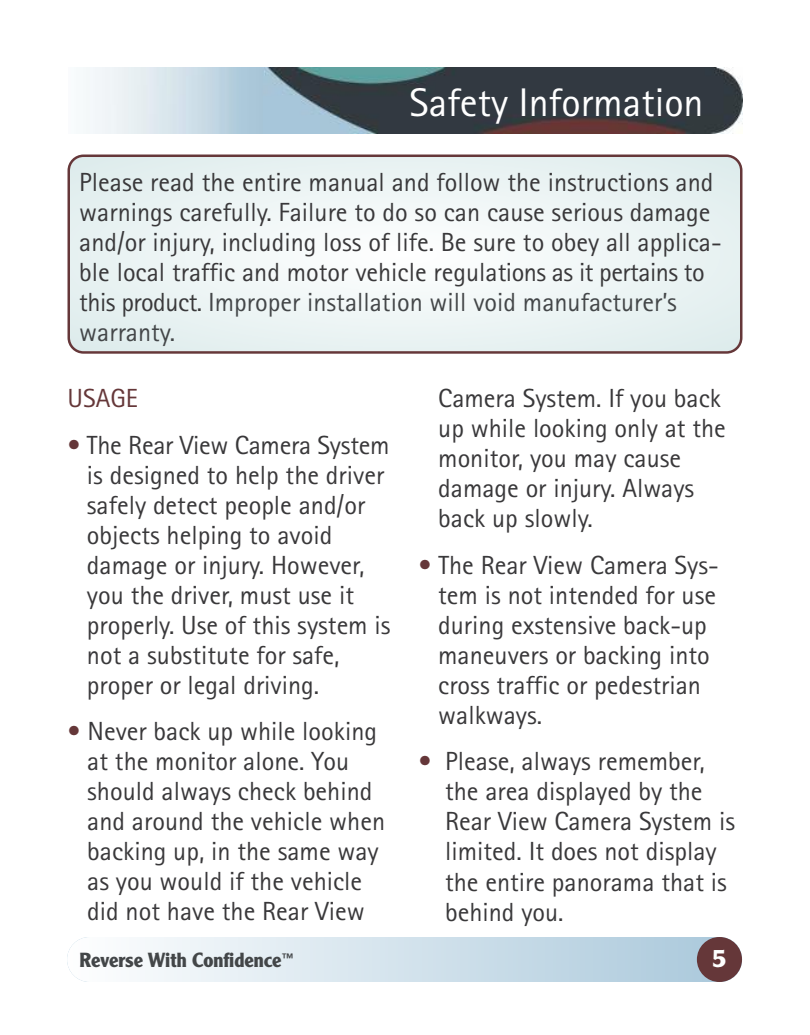
<style>
.page{position:relative;width:810px;height:1035px;background:#fff}
.page>*{position:absolute;margin:0;border:0;box-sizing:border-box;transform-origin:0 0}
.t1{font:40px "Agfa Rotis Sans Serif";color:#fff}
.t2{font:26.25px/30px "Agfa Rotis Sans Serif";color:#39383a}
.t3{font:26.25px "Agfa Rotis Sans Serif";color:#653739}
.t4{font:700 25px "Clearface Gothic LH75";color:#fff}
.t5{font:700 20px "Clearface Gothic LH75";color:#434648}
.s1{color:#434648}
.s2{color:#653739}
</style>
<div class="page">
<div style="left:67px;top:937px;width:675px;height:45px;background:linear-gradient(to right,#feffff,#a8c7da);border-radius:22px"></div>
<div style="left:697px;top:937px;width:45px;height:45px;background:#653739;border-radius:50%"></div>
<img style="left:86px;top:68px;width:657px;height:65px">
<svg style="left:68px;top:155px;width:674px;height:199px"></svg>
<h1 class="t1" style="left:410px;top:79px;width:295px">Safety Information</h1>
<p class="t2" style="left:79px;top:167px;width:644px">Please read the entire manual and follow the instructions and warnings carefully. Failure to do so can cause serious damage and/or injury, including loss of life. Be sure to obey all applica&shy;ble local traffic and motor vehicle regulations as it pertains to this product. <span class="s1">Improper installation will void manufacturer’s warranty.</span></p>
<p class="t3" style="left:68px;top:383px;width:72px">USAGE</p>
<p class="t2" style="left:87px;top:430px;width:305px;text-indent:-19px"><span class="s2">•</span> The Rear View Camera System is designed to help the driver safely detect people and/or objects helping to avoid damage or injury. However, you the driver, must use it properly. Use of this system is not a substitute for safe, proper or legal driving.</p>
<p class="t2" style="left:87px;top:716px;width:299px;text-indent:-20px"><span class="s2">•</span> Never back up while looking at the monitor alone. You should always check behind and around the vehicle when backing up, in the same way as you would if the vehicle did not have the Rear View</p>
<p class="t2" style="left:438px;top:383px;width:289px">Camera System. If you back up while looking only at the monitor, you may cause damage or injury. Always back up slowly.</p>
<p class="t2" style="left:438px;top:550px;width:282px;text-indent:-20px"><span class="s2">•</span> The Rear View Camera Sys&shy;tem is not intended for use during exstensive back-up maneuvers or backing into cross traffic or pedestrian walkways.</p>
<p class="t2" style="left:445px;top:746px;width:292px;text-indent:-27px"><span class="s2">•</span> Please, always remember, the area displayed by the<br>Rear View Camera System is limited. It does not display the entire panorama that is behind you.</p>
<p class="t5" style="left:79px;top:949px;width:216px">Reverse With Confidence<sup>™</sup></p>
<p class="t4" style="left:713px;top:944px;width:15px">5</p>
</div>
